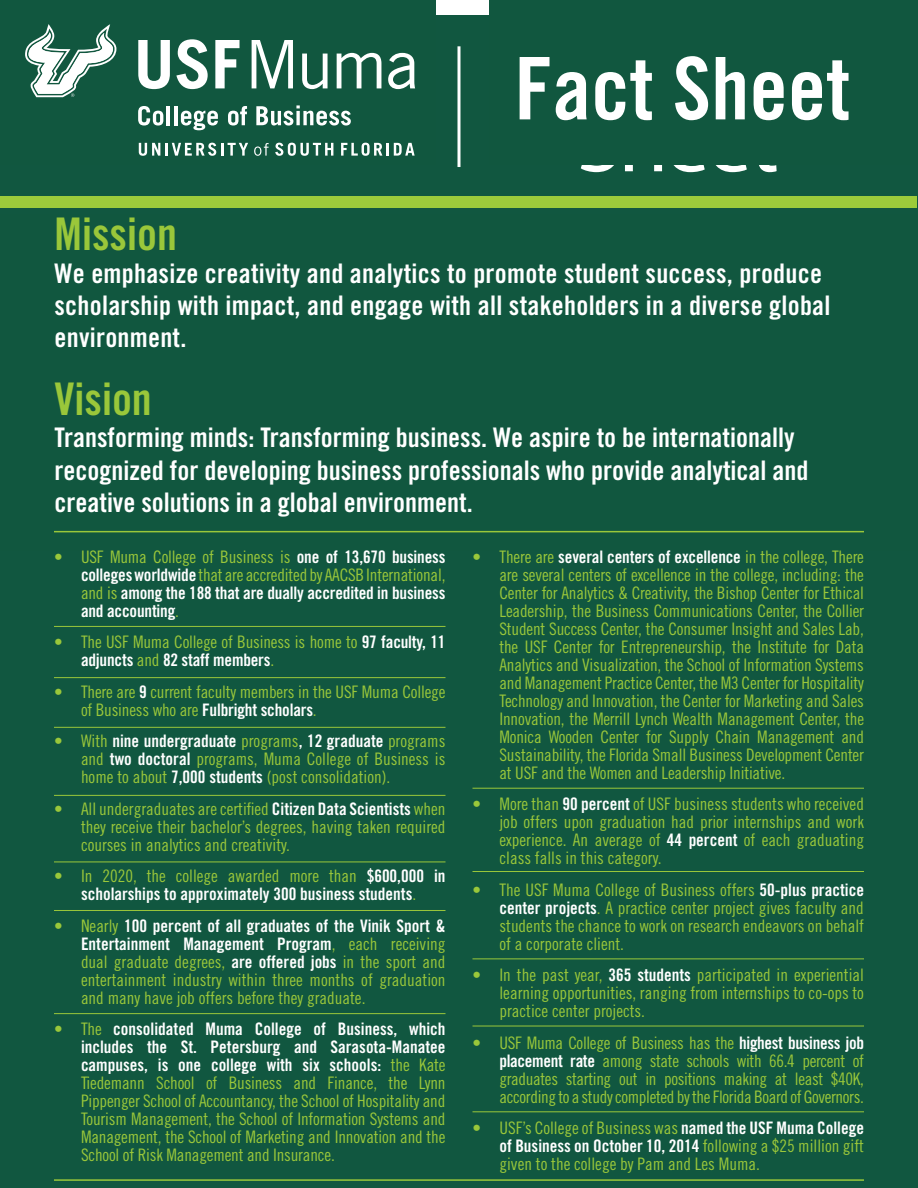
<style>
.page{position:relative;width:918px;height:1188px;background:#fff}
.page>*{position:absolute;margin:0;border:0;box-sizing:border-box;transform-origin:0 0}
.t1{font:90px/76.9px "Myriad Pro";letter-spacing:-.035em;color:#fff}
.t2{font:86.4px "Trade Gothic LT Std Bd Cn 20";color:#fff}
.t3{font:73.5px "Myriad Pro";color:#fff}
.t4{font:45px "Trade Gothic LT Std Bd Cn 20";color:#9ac73a}
.t5{font:27px/32.4px "Trade Gothic LT Std Bd Cn 20";color:#fff}
.t6{font:17.25px/18px "Trade Gothic LT Std Cn 18";color:#9ac73a;text-align:justify}
.t7{font:17.25px/18px "Trade Gothic LT Std Bd Cn 20";letter-spacing:-.005em;color:#fff;text-align:justify}
.s1{font-family:"Trade Gothic LT Std Cn 18";color:#9ac73a}
.s2{font-family:"Trade Gothic LT Std Bd Cn 20";color:#fff}
</style>
<div class="page">
<div style="left:0;top:15px;width:918px;height:1173px;background:#115740"></div>
<hr style="left:458px;top:46px;width:2px;height:121px;background:#fff">
<div style="left:0;top:196px;width:916px;height:12px;background:#9ccb3b"></div>
<div style="left:490px;top:0;width:428px;height:165px;background:#11573f"></div>
<hr style="left:54px;top:531px;width:810px;height:1px;background:#9ac73a">
<hr style="left:54px;top:1179px;width:810px;height:2px;background:#9ac73a">
<hr style="left:54px;top:626px;width:392px;height:1px;background:#9ac73a">
<hr style="left:54px;top:677px;width:392px;height:1px;background:#9ac73a">
<hr style="left:54px;top:727px;width:392px;height:1px;background:#9ac73a">
<hr style="left:54px;top:795px;width:392px;height:1px;background:#9ac73a">
<hr style="left:54px;top:862px;width:392px;height:1px;background:#9ac73a">
<hr style="left:54px;top:910px;width:392px;height:1px;background:#9ac73a">
<hr style="left:54px;top:1013px;width:392px;height:1px;background:#9ac73a">
<hr style="left:472px;top:1111px;width:392px;height:1px;background:#9ac73a">
<hr style="left:472px;top:1026px;width:392px;height:1px;background:#9ac73a">
<hr style="left:472px;top:958px;width:392px;height:1px;background:#9ac73a">
<hr style="left:472px;top:871px;width:392px;height:1px;background:#9ac73a">
<hr style="left:472px;top:788px;width:392px;height:1px;background:#9ac73a">
<div style="left:0;top:0;width:436px;height:164px;background:#11573f"></div>
<svg style="left:25px;top:24px;width:390px;height:132px"></svg>
<p class="t1" style="left:577px;top:24px;width:204px">Fact<br>Sheet</p>
<p class="t2" style="left:514px;top:36px;width:337px">Fact Sheet</p>
<p class="t4" style="left:55px;top:207px;width:124px">Mission</p>
<p class="t5" style="left:55px;top:257px;width:777px">We emphasize creativity and analytics to promote student success, produce scholarship with impact, and engage with all stakeholders in a diverse global environment.</p>
<p class="t4" style="left:55px;top:372px;width:99px">Vision</p>
<p class="t5" style="left:55px;top:421px;width:755px">Transforming minds: Transforming business. We aspire to be internationally recognized for developing business professionals who provide analytical and creative solutions in a global environment.</p>
<p class="t7" style="left:81px;top:548px;width:366px;text-indent:-27px"><span class="s1">• USF Muma College of Business is</span> one of 13,670 business colleges worldwide <span class="s1">that are accredited by AACSB International, and is</span> among the 188 that are dually accredited in business and accounting<span class="s1">.</span></p>
<p class="t6" style="left:81px;top:633px;width:366px;text-indent:-27px">• The USF Muma College of Business is home to <span class="s2">97 faculty, 11 adjuncts</span> and <span class="s2">82 staff members</span>.</p>
<p class="t6" style="left:81px;top:683px;width:366px;text-indent:-27px">• There are <span class="s2">9</span> current faculty members in the USF Muma College of Business who are <span class="s2">Fulbright scholars</span>.</p>
<p class="t6" style="left:81px;top:732px;width:366px;text-indent:-27px">• With <span class="s2">nine undergraduate</span> programs<span class="s2">, 12 graduate</span> programs and <span class="s2">two doctoral</span> programs, Muma College of Business is home to about <span class="s2">7,000 students</span> (post consolidation).</p>
<p class="t6" style="left:81px;top:800px;width:366px;text-indent:-27px">• All undergraduates are certified <span class="s2">Citizen Data Scientists</span> when they receive their bachelor’s degrees, having taken required courses in analytics and creativity.</p>
<p class="t7" style="left:54px;top:867px;width:393px;text-align:center"><span class="s1">• In 2020, the college awarded more than</span> $600,000 in scholarships to approximately 300 business students<span class="s1">.</span></p>
<p class="t6" style="left:81px;top:917px;width:366px;text-indent:-27px">• Nearly <span class="s2">100 percent of all graduates of the Vinik Sport &amp; Entertainment Management Program</span>, each receiving dual graduate degrees, <span class="s2">are offered jobs</span> in the sport and entertainment industry within three months of graduation and many have job offers before they graduate.</p>
<p class="t6" style="left:81px;top:1020px;width:366px;text-indent:-27px">• The <span class="s2">consolidated Muma College of Business, which includes the St. Petersburg and Sarasota-Manatee campuses, is one college with six schools:</span> the Kate Tiedemann School of Business and Finance, the Lynn Pippenger School of Accountancy, the School of Hospitality and Tourism Management, the School of Information Systems and Management, the School of Marketing and Innovation and the School of Risk Management and Insurance.</p>
<p class="t3" style="left:52px;top:225px;width:234px">Mission</p>
<p class="t6" style="left:500px;top:548px;width:366px;text-indent:-27px">• There are <span class="s2">several centers of excellence</span> in the college, There are several centers of excellence in the college, including: the Center for Analytics &amp; Creativity, the Bishop Center for Ethical Leadership, the Business Communications Center, the Collier Student Success Center, the Consumer Insight and Sales Lab, the USF Center for Entrepreneurship, the Institute for Data Analytics and Visualization, the School of Information Systems and Management Practice Center, the M3 Center for Hospitality Technology and Innovation, the Center for Marketing and Sales Innovation, the Merrill Lynch Wealth Management Center, the Monica Wooden Center for Supply Chain Management and Sustainability, the Florida Small Business Development Center at USF and the Women and Leadership Initiative.</p>
<p class="t6" style="left:500px;top:795px;width:366px;text-indent:-27px">• More than <span class="s2">90 percent</span> of USF business students who received job offers upon graduation had prior internships and work experience. An average of <span class="s2">44 percent</span> of each graduating class falls in this category.</p>
<p class="t6" style="left:500px;top:881px;width:366px;text-indent:-27px">• The USF Muma College of Business offers <span class="s2">50-plus practice center projects</span>. A practice center project gives faculty and students the chance to work on research endeavors on behalf of a corporate client.</p>
<p class="t6" style="left:500px;top:966px;width:366px;text-indent:-27px">• In the past year, <span class="s2">365 students</span> participated in experiential learning opportunities, ranging from internships to co-ops to practice center projects.</p>
<p class="t6" style="left:500px;top:1034px;width:366px;text-indent:-27px">• USF Muma College of Business has the <span class="s2">highest business job placement rate</span> among state schools with 66.4 percent of graduates starting out in positions making at least $40K, according to a study completed by the Florida Board of Governors.</p>
<p class="t6" style="left:500px;top:1119px;width:366px;text-indent:-27px">• USF’s College of Business was <span class="s2">named the USF Muma College of Business on October 10, 2014</span> following a $25 million gift given to the college by Pam and Les Muma.</p>
</div>
